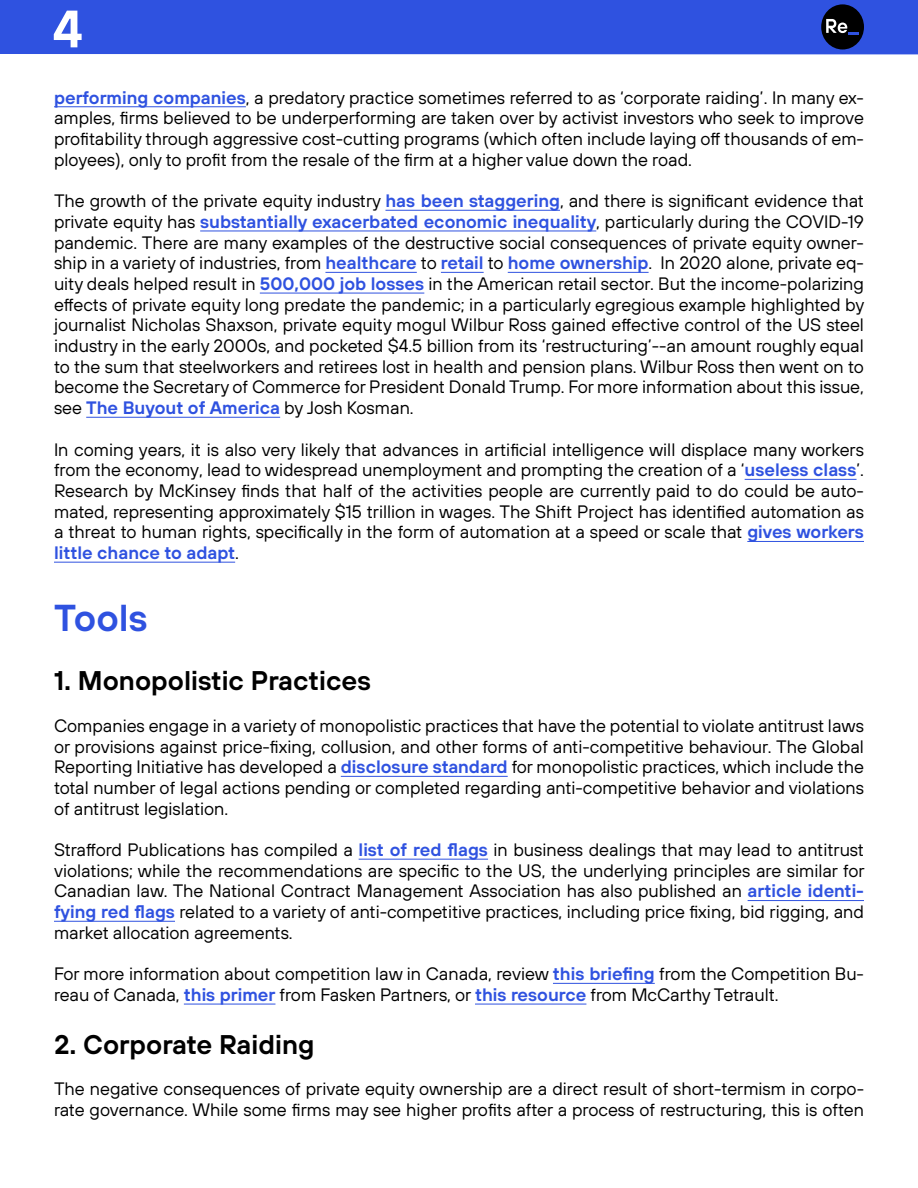
<style>
.page{position:relative;width:918px;height:1188px;background:#fff}
.page>*{position:absolute;margin:0;border:0;box-sizing:border-box;transform-origin:0 0}
.t1{font:600 52.5px "TT Hoves";color:#fff}
.t2{font:600 37.5px "TT Hoves";color:#2f52e0}
.t3{font:600 27px "TT Hoves";color:#000}
.t4{font:18px/20.7px "TT Hoves";color:#000;text-align:justify}
.s1{font-weight:600;color:#2f52e0}
</style>
<div class="page">
<div style="left:0;top:0;width:918px;height:54px;background:#2f52e0"></div>
<hr style="left:54px;top:106px;width:192px;height:1px;background:#2f52e0">
<hr style="left:385px;top:210px;width:175px;height:1px;background:#2f52e0">
<hr style="left:200px;top:231px;width:396px;height:1px;background:#2f52e0">
<hr style="left:325px;top:272px;width:92px;height:1px;background:#2f52e0">
<hr style="left:441px;top:272px;width:43px;height:1px;background:#2f52e0">
<hr style="left:508px;top:272px;width:141px;height:1px;background:#2f52e0">
<hr style="left:260px;top:293px;width:164px;height:1px;background:#2f52e0">
<hr style="left:86px;top:417px;width:194px;height:1px;background:#2f52e0">
<hr style="left:745px;top:479px;width:112px;height:1px;background:#2f52e0">
<hr style="left:747px;top:541px;width:117px;height:1px;background:#2f52e0">
<hr style="left:54px;top:562px;width:181px;height:1px;background:#2f52e0">
<hr style="left:341px;top:776px;width:167px;height:1px;background:#2f52e0">
<hr style="left:359px;top:859px;width:129px;height:1px;background:#2f52e0">
<hr style="left:748px;top:900px;width:116px;height:1px;background:#2f52e0">
<hr style="left:54px;top:921px;width:121px;height:1px;background:#2f52e0">
<hr style="left:553px;top:983px;width:102px;height:1px;background:#2f52e0">
<hr style="left:184px;top:1004px;width:91px;height:1px;background:#2f52e0">
<hr style="left:475px;top:1004px;width:111px;height:1px;background:#2f52e0">
<div style="left:821px;top:4px;width:43px;height:46px;background:#000;border-radius:50%"></div>
<svg style="left:826px;top:19px;width:33px;height:16px"></svg>
<h1 class="t1" style="left:53px;top:-6px;width:31px">4</h1>
<p class="t4" style="left:54px;top:87px;width:811px"><span class="s1">performing companies</span>, a predatory practice sometimes referred to as ‘corporate raiding’. In many ex&shy;amples, firms believed to be underperforming are taken over by activist investors who seek to improve profitability through aggressive cost-cutting programs (which often include laying off thousands of em&shy;ployees), only to profit from the resale of the firm at a higher value down the road.</p>
<p class="t4" style="left:54px;top:190px;width:812px">The growth of the private equity industry <span class="s1">has been staggering</span>, and there is significant evidence that private equity has <span class="s1">substantially exacerbated economic inequality</span>, particularly during the COVID-19 pandemic. There are many examples of the destructive social consequences of private equity owner&shy;ship in a variety of industries, from <span class="s1">healthcare</span> to <span class="s1">retail</span> to <span class="s1">home ownership</span>. In 2020 alone, private eq&shy;uity deals helped result in <span class="s1">500,000 job losses</span> in the American retail sector. But the income-polarizing effects of private equity long predate the pandemic; in a particularly egregious example highlighted by journalist Nicholas Shaxson, private equity mogul Wilbur Ross gained effective control of the US steel industry in the early 2000s, and pocketed $4.5 billion from its ‘restructuring’--an amount roughly equal to the sum that steelworkers and retirees lost in health and pension plans. Wilbur Ross then went on to become the Secretary of Commerce for President Donald Trump. For more information about this issue, see <span class="s1">The Buyout of America</span> by Josh Kosman.</p>
<p class="t4" style="left:54px;top:439px;width:811px">In coming years, it is also very likely that advances in artificial intelligence will displace many workers from the economy, lead to widespread unemployment and prompting the creation of a ‘<span class="s1">useless class</span>’.<br>Research by McKinsey finds that half of the activities people are currently paid to do could be auto&shy;mated, representing approximately $15 trillion in wages. The Shift Project has identified automation as a threat to human rights, specifically in the form of automation at a speed or scale that <span class="s1">gives workers little chance to adapt</span>.</p>
<h2 class="t2" style="left:54px;top:593px;width:95px">Tools</h2>
<h3 class="t3" style="left:54px;top:663px;width:319px">1. Monopolistic Practices</h3>
<p class="t4" style="left:54px;top:715px;width:812px">Companies engage in a variety of monopolistic practices that have the potential to violate antitrust laws or provisions against price-fixing, collusion, and other forms of anti-competitive behaviour. The Global Reporting Initiative has developed a <span class="s1">disclosure standard</span> for monopolistic practices, which include the total number of legal actions pending or completed regarding anti-competitive behavior and violations of antitrust legislation.</p>
<p class="t4" style="left:54px;top:839px;width:812px">Strafford Publications has compiled a <span class="s1">list of red flags</span> in business dealings that may lead to antitrust violations; while the recommendations are specific to the US, the underlying principles are similar for Canadian law. The National Contract Management Association has also published an <span class="s1">article identi&shy;fying red flags</span> related to a variety of anti-competitive practices, including price fixing, bid rigging, and market allocation agreements.</p>
<p class="t4" style="left:54px;top:963px;width:812px">For more information about competition law in Canada, review <span class="s1">this briefing</span> from the Competition Bu&shy;reau of Canada, <span class="s1">this primer</span> from Fasken Partners, or <span class="s1">this resource</span> from McCarthy Tetrault.</p>
<h3 class="t3" style="left:54px;top:1027px;width:262px">2. Corporate Raiding</h3>
<p class="t4" style="left:54px;top:1079px;width:812px">The negative consequences of private equity ownership are a direct result of short-termism in corpo&shy;rate governance. While some firms may see higher profits after a process of restructuring, this is often</p>
</div>
